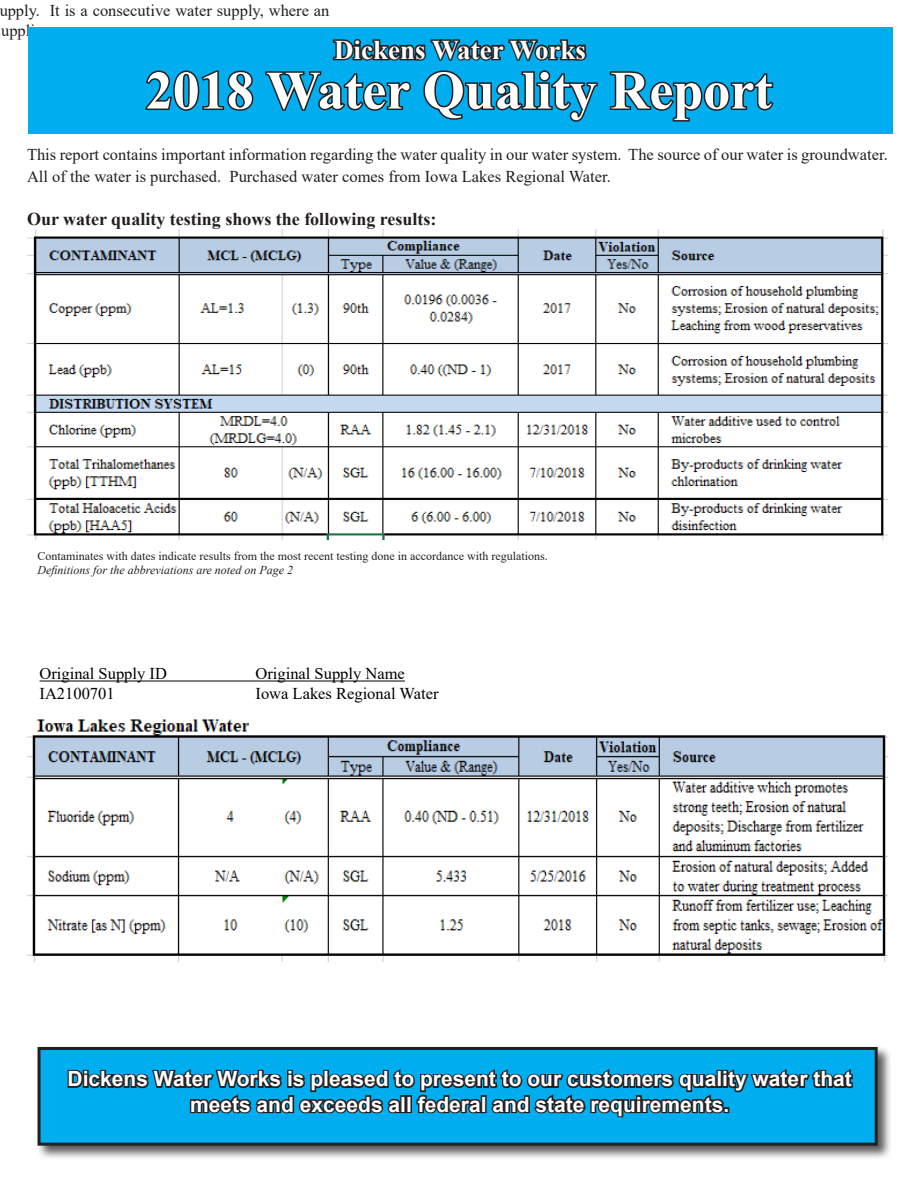
<style>
.page{position:relative;width:918px;height:1188px;background:#fff}
.page>*{position:absolute;margin:0;border:0;box-sizing:border-box;transform-origin:0 0}
.t1{font:700 54px "Times New Roman";color:#fff}
.t2{font:700 27px "Times New Roman";color:#fff}
.t3{font:700 21px/25.2px "Arial";color:#fff;text-align:center}
.t4{font:700 18px "Times New Roman";color:#231f20}
.t5{font:16.5px/21.6px "Times New Roman";color:#231f20}
.t6{font:16.5px "Times New Roman";color:#000}
.t7{font:12px "Times New Roman";color:#231f20}
.t8{font:italic 12px "Times New Roman";color:#231f20}
</style>
<div class="page">
<div style="left:36px;top:1045px;width:856px;height:115px;background:#231f20;opacity:.75"></div>
<div style="left:39px;top:1048px;width:837px;height:96px;background:#00aeef"></div>
<div style="left:38px;top:1047px;width:840px;height:99px;border:3px solid #231f20"></div>
<svg style="left:66px;top:1046px;width:789px;height:72px"></svg>
<hr style="left:40px;top:681px;width:365px;height:1px;background:#000">
<div style="left:28px;top:28px;width:864px;height:106px;background:#00aeef"></div>
<svg style="left:145px;top:70px;width:109px;height:41px"></svg>
<svg style="left:609px;top:71px;width:165px;height:51px"></svg>
<svg style="left:264px;top:27px;width:335px;height:95px"></svg>
<img style="left:27px;top:719px;width:861px;height:242px">
<img style="left:27px;top:230px;width:861px;height:310px">
<p class="t5" style="left:-1px;top:0;width:332px;line-height:19.8px">upply. It is a consecutive water supply, where an upplies.</p>
<p class="t2" style="left:334px;top:30px;width:254px">Dickens Water Works</p>
<p class="t1" style="left:146px;top:52px;width:628px">2018 Water Quality Report</p>
<p class="t5" style="left:27px;top:143px;width:862px">This report contains important information regarding the water quality in our water system. The source of our water is groundwater.<br>All of the water is purchased. Purchased water comes from Iowa Lakes Regional Water.</p>
<p class="t4" style="left:27px;top:206px;width:411px">Our water quality testing shows the following results:</p>
<p class="t7" style="left:38px;top:547px;width:512px">Contaminates with dates indicate results from the most recent testing done in accordance with regulations.</p>
<p class="t8" style="left:38px;top:562px;width:257px">Definitions for the abbreviations are noted on Page 2</p>
<p class="t6" style="left:40px;top:662px;width:129px">Original Supply ID</p>
<p class="t6" style="left:256px;top:662px;width:151px">Original Supply Name</p>
<p class="t6" style="left:40px;top:682px;width:77px">IA2100701</p>
<p class="t6" style="left:256px;top:682px;width:185px">Iowa Lakes Regional Water</p>
<p class="t3" style="left:68px;top:1067px;width:786px">Dickens Water Works is pleased to present to our customers quality water that meets and exceeds all federal and state requirements.</p>
</div>
